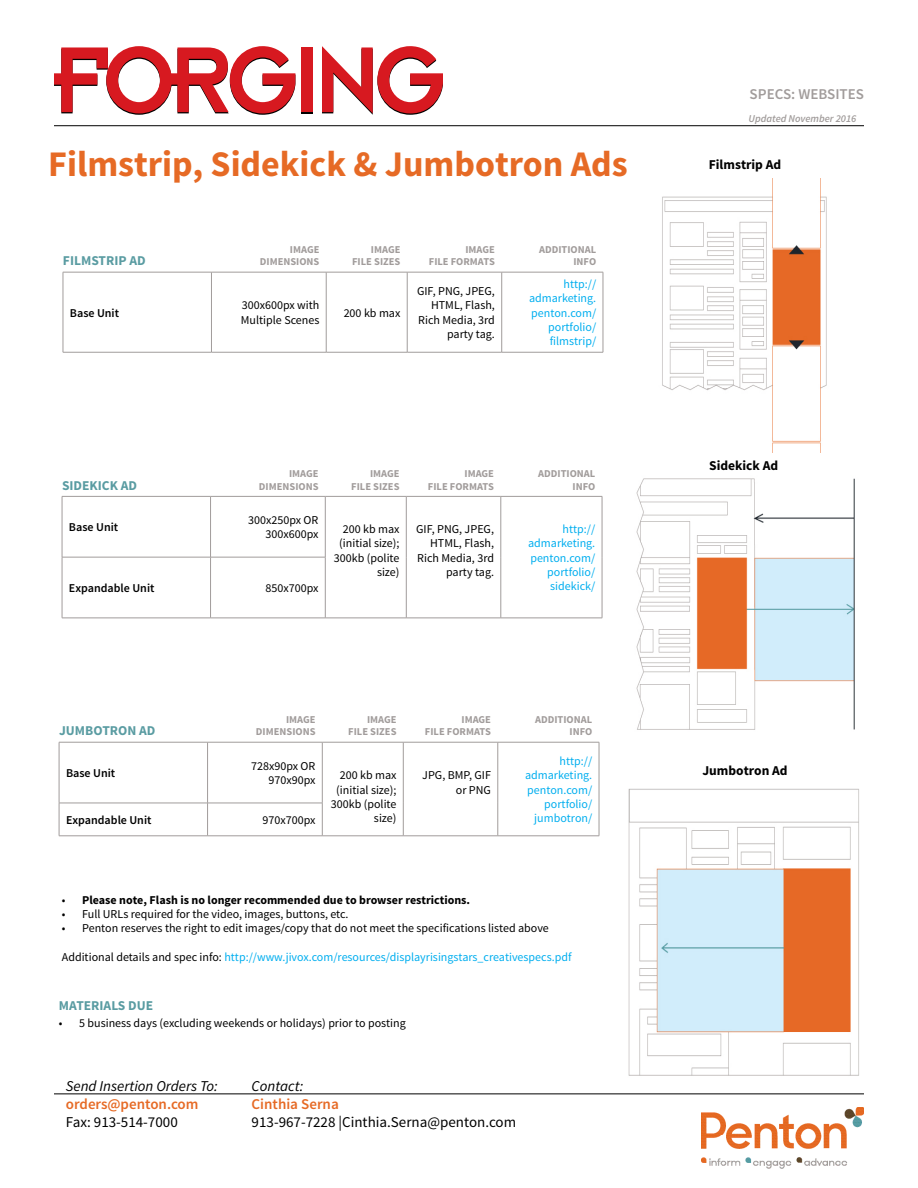
<style>
.page{position:relative;width:918px;height:1188px;background:#fff}
.page>*{position:absolute;margin:0;border:0;box-sizing:border-box;transform-origin:0 0}
.t1{font:700 36px "Source Sans Pro";color:#e66a25}
.t2{font:15px "Source Sans Pro";color:#000}
.t3{font:italic 15px "Source Sans Pro";color:#000}
.t4{font:600 15px "Source Sans Pro";color:#e66a25}
.t5{font:600 15px "Source Sans Pro";color:#a19c9b}
.t6{font:700 13.5px "Source Sans Pro";color:#5a9ca2}
.t7{font:700 13.5px "Source Sans Pro";color:#000}
.t8{font:12px/14.4px "Source Sans Pro";color:#000;text-align:right}
.t9{font:12px/14.4px "Source Sans Pro";color:#00aeef;text-align:right}
.t10{font:700 12px "Source Sans Pro";color:#000}
.t11{font:600 12px "Source Sans Pro";color:#000}
.t12{font:700 10.5px/12.6px "Source Sans Pro";color:#a19c9b;text-align:right}
.t13{font:italic 600 10.5px "Source Sans Pro";color:#a19c9b}
.s1{font-weight:400}
.s2{color:#000}
</style>
<div class="page">
<hr style="left:54px;top:125px;width:810px;height:1px;background:#000">
<hr style="left:54px;top:1094px;width:810px;height:1px;background:#000">
<img style="left:702px;top:1107px;width:162px;height:62px">
<div style="left:301px;top:49px;width:11px;height:64px;background:#000"></div>
<svg style="left:54px;top:46px;width:241px;height:69px"></svg>
<div style="left:301px;top:47px;width:11px;height:65px;background:#d71920"></div>
<svg style="left:322px;top:46px;width:121px;height:69px"></svg>
<img style="left:662px;top:178px;width:165px;height:275px">
<img style="left:636px;top:478px;width:219px;height:252px">
<hr style="left:62px;top:496px;width:149px;height:1px;background:#a19c9b">
<hr style="left:62px;top:497px;width:1px;height:60px;background:#a19c9b">
<hr style="left:211px;top:496px;width:114px;height:1px;background:#a19c9b">
<hr style="left:210px;top:497px;width:1px;height:60px;background:#a19c9b">
<hr style="left:325px;top:496px;width:81px;height:1px;background:#a19c9b">
<hr style="left:325px;top:497px;width:1px;height:60px;background:#a19c9b">
<hr style="left:406px;top:496px;width:95px;height:1px;background:#a19c9b">
<hr style="left:406px;top:497px;width:1px;height:60px;background:#a19c9b">
<hr style="left:501px;top:496px;width:101px;height:1px;background:#a19c9b">
<hr style="left:501px;top:497px;width:1px;height:60px;background:#a19c9b">
<hr style="left:602px;top:497px;width:1px;height:60px;background:#a19c9b">
<hr style="left:62px;top:557px;width:149px;height:1px;background:#a19c9b">
<hr style="left:62px;top:557px;width:1px;height:61px;background:#a19c9b">
<hr style="left:211px;top:557px;width:114px;height:1px;background:#a19c9b">
<hr style="left:210px;top:557px;width:1px;height:61px;background:#a19c9b">
<hr style="left:325px;top:557px;width:1px;height:61px;background:#a19c9b">
<hr style="left:406px;top:557px;width:1px;height:61px;background:#a19c9b">
<hr style="left:501px;top:557px;width:1px;height:61px;background:#a19c9b">
<hr style="left:602px;top:557px;width:1px;height:61px;background:#a19c9b">
<hr style="left:62px;top:618px;width:149px;height:1px;background:#a19c9b">
<hr style="left:211px;top:618px;width:114px;height:1px;background:#a19c9b">
<hr style="left:325px;top:618px;width:81px;height:1px;background:#a19c9b">
<hr style="left:406px;top:618px;width:95px;height:1px;background:#a19c9b">
<hr style="left:501px;top:618px;width:101px;height:1px;background:#a19c9b">
<img style="left:628px;top:788px;width:231px;height:288px">
<hr style="left:59px;top:742px;width:149px;height:1px;background:#a19c9b">
<hr style="left:59px;top:742px;width:1px;height:61px;background:#a19c9b">
<hr style="left:208px;top:742px;width:114px;height:1px;background:#a19c9b">
<hr style="left:207px;top:742px;width:1px;height:61px;background:#a19c9b">
<hr style="left:322px;top:742px;width:81px;height:1px;background:#a19c9b">
<hr style="left:322px;top:742px;width:1px;height:61px;background:#a19c9b">
<hr style="left:403px;top:742px;width:95px;height:1px;background:#a19c9b">
<hr style="left:403px;top:742px;width:1px;height:61px;background:#a19c9b">
<hr style="left:498px;top:742px;width:101px;height:1px;background:#a19c9b">
<hr style="left:498px;top:742px;width:1px;height:61px;background:#a19c9b">
<hr style="left:599px;top:742px;width:1px;height:61px;background:#a19c9b">
<hr style="left:59px;top:803px;width:149px;height:1px;background:#a19c9b">
<hr style="left:59px;top:803px;width:1px;height:33px;background:#a19c9b">
<hr style="left:208px;top:803px;width:114px;height:1px;background:#a19c9b">
<hr style="left:207px;top:803px;width:1px;height:33px;background:#a19c9b">
<hr style="left:322px;top:803px;width:1px;height:33px;background:#a19c9b">
<hr style="left:403px;top:803px;width:1px;height:33px;background:#a19c9b">
<hr style="left:498px;top:803px;width:1px;height:33px;background:#a19c9b">
<hr style="left:599px;top:803px;width:1px;height:33px;background:#a19c9b">
<hr style="left:59px;top:836px;width:149px;height:1px;background:#a19c9b">
<hr style="left:208px;top:836px;width:114px;height:1px;background:#a19c9b">
<hr style="left:322px;top:836px;width:81px;height:1px;background:#a19c9b">
<hr style="left:403px;top:836px;width:95px;height:1px;background:#a19c9b">
<hr style="left:498px;top:836px;width:101px;height:1px;background:#a19c9b">
<hr style="left:63px;top:272px;width:148px;height:1px;background:#a19c9b">
<hr style="left:63px;top:272px;width:1px;height:80px;background:#a19c9b">
<hr style="left:211px;top:272px;width:115px;height:1px;background:#a19c9b">
<hr style="left:211px;top:272px;width:1px;height:80px;background:#a19c9b">
<hr style="left:326px;top:272px;width:81px;height:1px;background:#a19c9b">
<hr style="left:326px;top:272px;width:1px;height:80px;background:#a19c9b">
<hr style="left:407px;top:272px;width:95px;height:1px;background:#a19c9b">
<hr style="left:407px;top:272px;width:1px;height:80px;background:#a19c9b">
<hr style="left:502px;top:272px;width:101px;height:1px;background:#a19c9b">
<hr style="left:501px;top:272px;width:1px;height:80px;background:#a19c9b">
<hr style="left:603px;top:272px;width:1px;height:80px;background:#a19c9b">
<hr style="left:63px;top:352px;width:148px;height:1px;background:#a19c9b">
<hr style="left:211px;top:352px;width:115px;height:1px;background:#a19c9b">
<hr style="left:326px;top:352px;width:81px;height:1px;background:#a19c9b">
<hr style="left:407px;top:352px;width:95px;height:1px;background:#a19c9b">
<hr style="left:502px;top:352px;width:101px;height:1px;background:#a19c9b">
<h1 class="t1" style="left:48px;top:140px;width:581px">Filmstrip, Sidekick &amp; Jumbotron Ads</h1>
<p class="t6" style="left:63px;top:252px;width:84px">FILMSTRIP AD</p>
<p class="t12" style="left:290px;top:243px;width:7px">image</p>
<p class="t12" style="left:260px;top:256px;width:7px">dimensions</p>
<p class="t12" style="left:352px;top:243px;width:50px">IMAGE<br>FILE SIZES</p>
<p class="t12" style="left:429px;top:243px;width:68px">IMAGE<br>FILE FORMATS</p>
<p class="t12" style="left:539px;top:243px;width:59px">ADDITIONAL<br>INFO</p>
<p class="t11" style="left:70px;top:305px;width:51px">Base Unit</p>
<p class="t8" style="left:241px;top:299px;width:80px;text-align:left">300x600px with<br>Multiple Scenes</p>
<p class="t8" style="left:344px;top:306px;width:58px">200 kb max</p>
<p class="t8" style="left:417px;top:284px;width:79px">GIF, PNG, JPEG,<br>HTML, Flash,<br>Rich Media, 3rd party tag.</p>
<p class="t9" style="left:529px;top:277px;width:69px">http:// admarketing. penton.com/ portfolio/ filmstrip/</p>
<p class="t6" style="left:62px;top:476px;width:77px">SIDEKICK AD</p>
<p class="t12" style="left:289px;top:468px;width:7px">image</p>
<p class="t12" style="left:259px;top:480px;width:7px">dimensions</p>
<p class="t12" style="left:351px;top:468px;width:50px">IMAGE<br>FILE SIZES</p>
<p class="t12" style="left:428px;top:468px;width:68px">IMAGE<br>FILE FORMATS</p>
<p class="t12" style="left:538px;top:468px;width:59px">ADDITIONAL<br>INFO</p>
<p class="t11" style="left:69px;top:520px;width:51px">Base Unit</p>
<p class="t8" style="left:248px;top:513px;width:72px">300x250px OR<br>300x600px</p>
<p class="t8" style="left:334px;top:522px;width:67px">200 kb max (initial size);<br>300kb (polite size)</p>
<p class="t8" style="left:416px;top:522px;width:79px">GIF, PNG, JPEG,<br>HTML, Flash,<br>Rich Media, 3rd party tag.</p>
<p class="t9" style="left:528px;top:522px;width:69px">http:// admarketing. penton.com/ portfolio/</p>
<p class="t11" style="left:69px;top:580px;width:87px">Expandable Unit</p>
<p class="t8" style="left:266px;top:581px;width:54px">850x700px</p>
<p class="t9" style="left:550px;top:579px;width:47px">sidekick/</p>
<p class="t6" style="left:59px;top:722px;width:98px">JUMBOTRON AD</p>
<p class="t12" style="left:286px;top:713px;width:7px">image</p>
<p class="t12" style="left:256px;top:726px;width:7px">dimensions</p>
<p class="t12" style="left:348px;top:713px;width:50px">IMAGE<br>FILE SIZES</p>
<p class="t12" style="left:425px;top:713px;width:68px">IMAGE<br>FILE FORMATS</p>
<p class="t12" style="left:535px;top:713px;width:59px">ADDITIONAL<br>INFO</p>
<p class="t9" style="left:525px;top:754px;width:69px">http:// admarketing. penton.com/ portfolio/</p>
<p class="t11" style="left:66px;top:766px;width:51px">Base Unit</p>
<p class="t8" style="left:251px;top:759px;width:66px">728x90px OR<br>970x90px</p>
<p class="t8" style="left:331px;top:768px;width:67px">200 kb max (initial size);<br>300kb (polite size)</p>
<p class="t8" style="left:422px;top:768px;width:70px">JPG, BMP, GIF or PNG</p>
<p class="t11" style="left:66px;top:812px;width:87px">Expandable Unit</p>
<p class="t8" style="left:263px;top:813px;width:54px">970x700px</p>
<p class="t9" style="left:534px;top:811px;width:59px">jumbotron/</p>
<p class="t10" style="left:62px;top:892px;width:410px"><span class="s1">•</span> Please note, Flash is no longer recommended due to browser restrictions.</p>
<p class="t8" style="left:62px;top:907px;width:288px">• Full URLs required for the video, images, buttons, etc.</p>
<p class="t8" style="left:62px;top:921px;width:489px">• Penton reserves the right to edit images/copy that do not meet the specifications listed above</p>
<p class="t9" style="left:62px;top:950px;width:511px"><span class="s2">Additional details and spec info:</span> http://www.jivox.com/resources/displayrisingstars_creativespecs.pdf</p>
<p class="t6" style="left:59px;top:997px;width:96px">MATERIALS DUE</p>
<p class="t8" style="left:59px;top:1016px;width:349px">• 5 business days (excluding weekends or holidays) prior to posting</p>
<p class="t3" style="left:66px;top:1077px;width:153px">Send Insertion Orders To:</p>
<p class="t4" style="left:66px;top:1095px;width:134px">orders@penton.com</p>
<p class="t2" style="left:66px;top:1113px;width:113px">Fax: 913-514-7000</p>
<p class="t3" style="left:252px;top:1077px;width:53px">Contact:</p>
<p class="t4" style="left:252px;top:1095px;width:89px">Cinthia Serna</p>
<p class="t2" style="left:252px;top:1113px;width:266px">913-967-7228 |Cinthia.Serna@penton.com</p>
<p class="t5" style="left:750px;top:85px;width:116px">SPECS: WEBSITES</p>
<p class="t13" style="left:748px;top:111px;width:110px">Updated November 2016</p>
<p class="t7" style="left:709px;top:155px;width:74px">Filmstrip Ad</p>
<p class="t7" style="left:709px;top:456px;width:71px">Sidekick Ad</p>
<p class="t7" style="left:702px;top:762px;width:87px">Jumbotron Ad</p>
</div>
